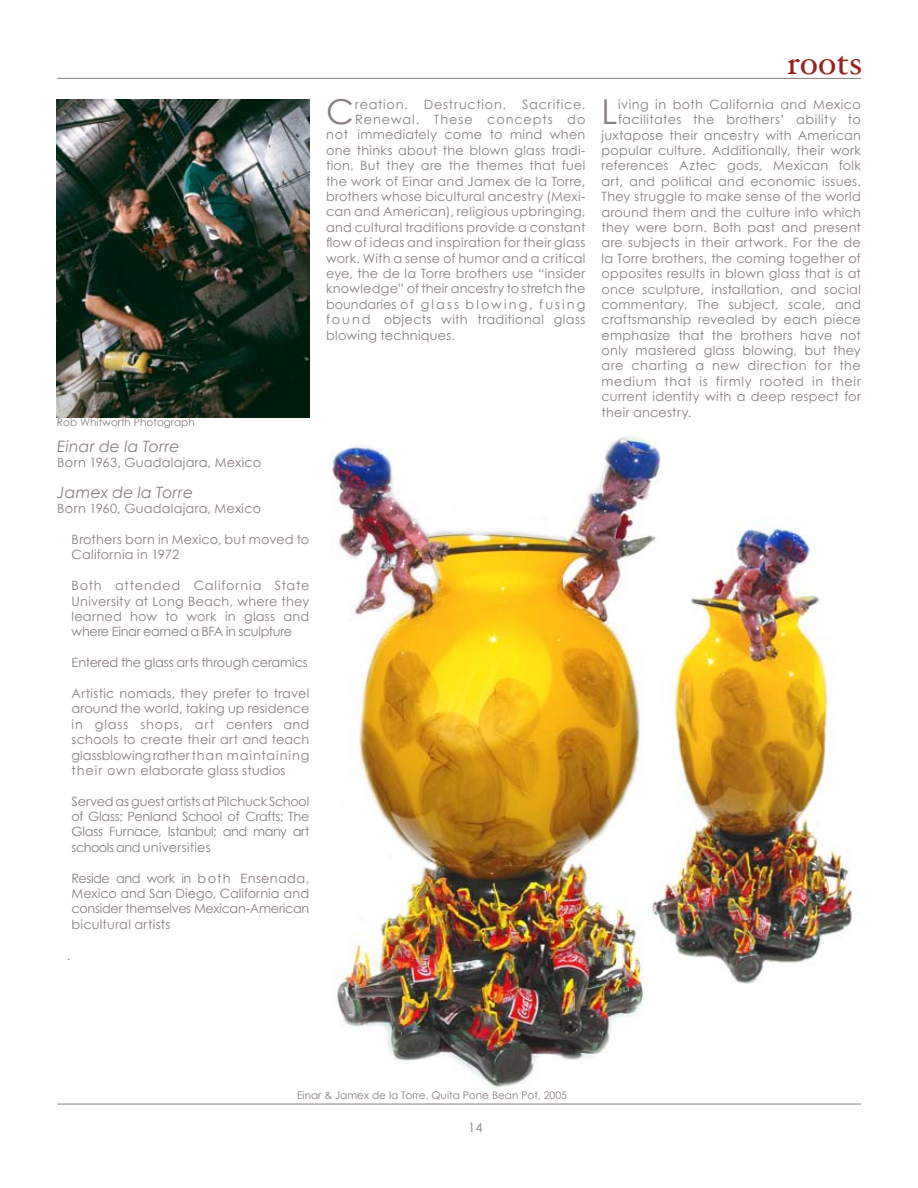
<style>
.page{position:relative;width:918px;height:1188px;background:#fff}
.page>*{position:absolute;margin:0;border:0;box-sizing:border-box;transform-origin:0 0}
.t1{font:italic 34.2px "Hoefler Text";color:#982121}
.t2{font:34.2px "Century Gothic";color:#88807e}
.t3{font:italic 15.6px "Century Gothic";letter-spacing:.01em;color:#88807e}
.t4{font:12.9px/15.5px "Century Gothic";letter-spacing:.02em;color:#88807e;text-align:justify}
.t5{font:12.9px "Century Gothic";letter-spacing:.04em;color:#88807e}
.t6{font:12.9px "Century Gothic";color:#88807e}
.t7{font:12.9px "Century Gothic";letter-spacing:-.01em;color:#88807e}
.t8{font:12.9px "Century Gothic";letter-spacing:.05em;color:#88807e}
.t9{font:12.9px "Century Gothic";letter-spacing:.16em;color:#88807e}
.t10{font:12.9px "Century Gothic";letter-spacing:.075em;color:#88807e}
.t11{font:12.9px "Century Gothic";letter-spacing:.06em;color:#88807e}
.t12{font:12.9px "Century Gothic";letter-spacing:.055em;color:#88807e}
.t13{font:10.5px "Century Gothic";color:#88807e}
</style>
<div class="page">
<img style="left:309px;top:414px;width:543px;height:675px">
<hr style="left:57px;top:78px;width:804px;height:1px;background:#88807e">
<hr style="left:57px;top:1104px;width:804px;height:1px;background:#88807e">
<img style="left:57px;top:99px;width:252px;height:319px">
<p class="t13" style="left:57px;top:415px;width:140px">Rob Whitworth Photograph</p>
<p class="t3" style="left:57px;top:435px;width:124px">Einar de la Torre</p>
<p class="t4" style="left:57px;top:455px;width:205px">Born 1963, Guadalajara, Mexico</p>
<p class="t3" style="left:57px;top:481px;width:137px">Jamex de la Torre</p>
<p class="t4" style="left:57px;top:501px;width:205px">Born 1960, Guadalajara, Mexico</p>
<p class="t4" style="left:72px;top:531px;width:239px">Brothers born in Mexico, but moved to<br>California in 1972</p>
<p class="t4" style="left:72px;top:578px;width:239px">Both attended California State University at Long Beach, where they learned how to work in glass and where Einar earned a BFA in sculpture</p>
<p class="t7" style="left:72px;top:653px;width:238px">Entered the glass arts through ceramics</p>
<p class="t4" style="left:72px;top:685px;width:239px">Artistic nomads, they prefer to travel around the world, taking up residence in glass shops, art centers and schools to create their art and teach glassblowing rather than maintaining their own elaborate glass studios</p>
<p class="t4" style="left:72px;top:793px;width:239px">Served as guest artists at Pilchuck School of Glass; Penland School of Crafts; The Glass Furnace, Istanbul; and many art schools and universities</p>
<p class="t4" style="left:72px;top:870px;width:239px">Reside and work in both Ensenada, Mexico and San Diego, California and consider themselves Mexican-American bicultural artists</p>
<p class="t4" style="left:67px;top:947px;width:5px">.</p>
<h1 class="t2" style="left:326px;top:88px;width:29px">C</h1>
<p class="t12" style="left:355px;top:95px;width:54px">reation.</p>
<p class="t11" style="left:424px;top:95px;width:84px">Destruction.</p>
<p class="t11" style="left:522px;top:95px;width:65px">Sacrifice.</p>
<p class="t10" style="left:355px;top:110px;width:232px">Renewal. These concepts do</p>
<p class="t4" style="left:326px;top:127px;width:261px">not immediately come to mind when</p>
<p class="t4" style="left:326px;top:142px;width:261px">one thinks about the blown glass tradi-</p>
<p class="t4" style="left:326px;top:158px;width:261px">tion. But they are the themes that fuel</p>
<p class="t4" style="left:326px;top:173px;width:261px">the work of Einar and Jamex de la Torre,</p>
<p class="t4" style="left:326px;top:188px;width:261px">brothers whose bicultural ancestry (Mexi-</p>
<p class="t4" style="left:326px;top:204px;width:261px">can and American), religious upbringing,</p>
<p class="t4" style="left:326px;top:219px;width:261px">and cultural traditions provide a constant</p>
<p class="t4" style="left:326px;top:235px;width:261px">flow of ideas and inspiration for their glass</p>
<p class="t4" style="left:326px;top:250px;width:261px">work. With a sense of humor and a critical</p>
<p class="t4" style="left:326px;top:265px;width:261px">eye, the de la Torre brothers use “insider</p>
<p class="t6" style="left:326px;top:280px;width:261px">knowledge” of their ancestry to stretch the</p>
<p class="t9" style="left:326px;top:295px;width:261px">boundaries of glass blowing, fusing</p>
<p class="t4" style="left:326px;top:312px;width:261px">fo u n d objects with traditional glass</p>
<p class="t4" style="left:326px;top:327px;width:131px">blowing techniques.</p>
<h1 class="t1" style="left:787px;top:42px;width:77px">roots</h1>
<h1 class="t2" style="left:602px;top:88px;width:17px">L</h1>
<p class="t5" style="left:618px;top:95px;width:244px">iving in both California and Mexico</p>
<p class="t4" style="left:618px;top:112px;width:244px">facilitates the brothers’ ability to</p>
<p class="t4" style="left:602px;top:127px;width:261px">juxtapose their ancestry with American</p>
<p class="t4" style="left:602px;top:142px;width:261px">popular culture. Additionally, their work</p>
<p class="t4" style="left:602px;top:158px;width:261px">references Aztec gods, Mexican folk</p>
<p class="t4" style="left:602px;top:173px;width:261px">art, and political and economic issues.</p>
<p class="t4" style="left:602px;top:189px;width:261px">They struggle to make sense of the world</p>
<p class="t4" style="left:602px;top:204px;width:261px">around them and the culture into which</p>
<p class="t4" style="left:602px;top:219px;width:261px">they were born. Both past and present</p>
<p class="t4" style="left:602px;top:235px;width:261px">are subjects in their artwork. For the de</p>
<p class="t4" style="left:602px;top:250px;width:261px">la Torre brothers, the coming together of</p>
<p class="t4" style="left:602px;top:266px;width:261px">opposites results in blown glass that is at</p>
<p class="t4" style="left:602px;top:281px;width:261px">once sculpture, installation, and social</p>
<p class="t4" style="left:602px;top:296px;width:261px">commentary. The subject, scale, and</p>
<p class="t4" style="left:602px;top:312px;width:261px">craftsmanship revealed by each piece</p>
<p class="t4" style="left:602px;top:327px;width:261px">emphasize that the brothers have not</p>
<p class="t4" style="left:602px;top:342px;width:261px">only mastered glass blowing, but they</p>
<p class="t5" style="left:602px;top:357px;width:261px">are charting a new direction for the</p>
<p class="t8" style="left:602px;top:372px;width:261px">medium that is firmly rooted in their</p>
<p class="t4" style="left:602px;top:389px;width:261px">current identity with a deep respect for</p>
<p class="t4" style="left:602px;top:404px;width:91px">their ancestry.</p>
<p class="t13" style="left:297px;top:1088px;width:272px">Einar &amp; Jamex de la Torre, Quita Pone Bean Pot, 2005</p>
<p class="t4" style="left:468px;top:1119px;width:16px">14</p>
</div>
